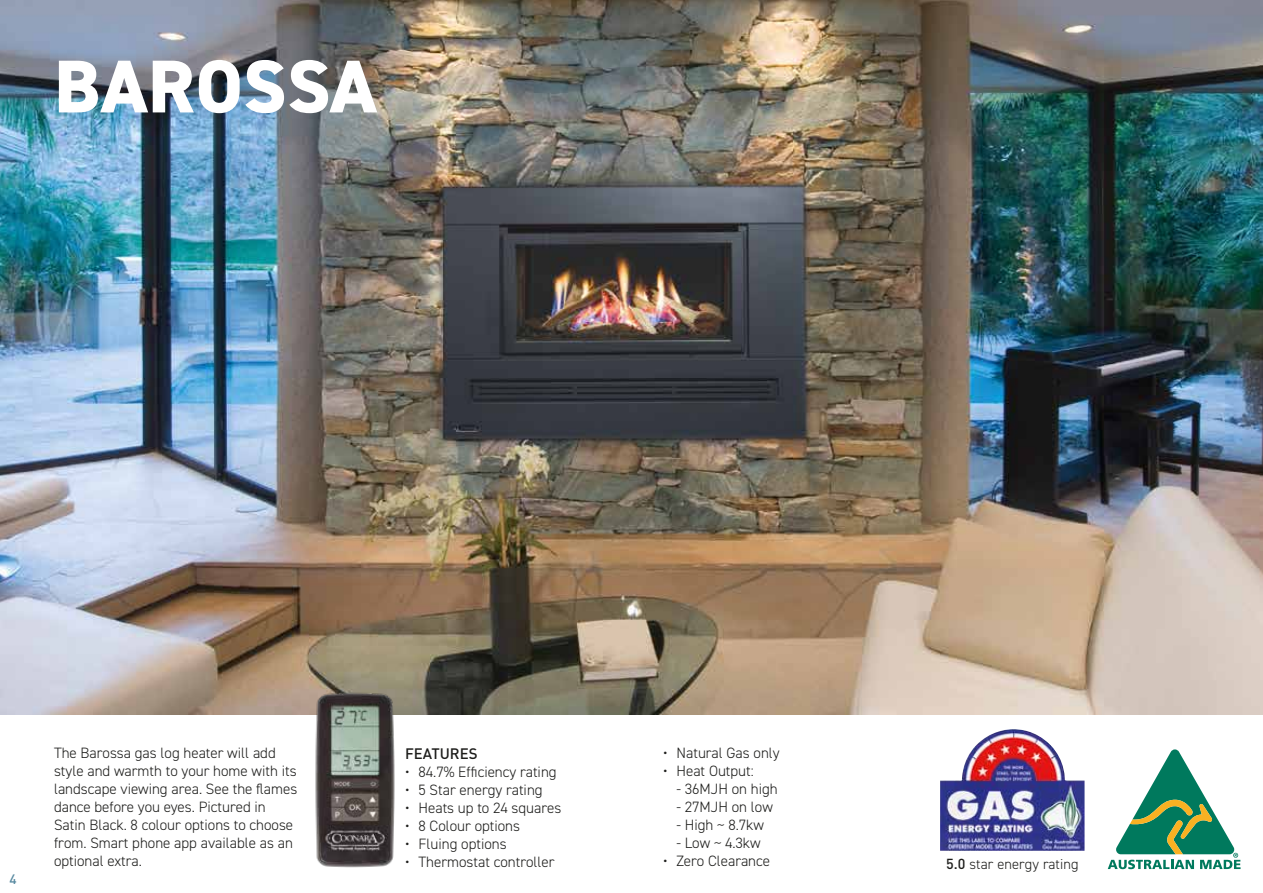
<style>
.page{position:relative;width:1263px;height:893px;background:#fff}
.page>*{position:absolute;margin:0;border:0;box-sizing:border-box;transform-origin:0 0}
.t1{font:800 75px "DIN2014";letter-spacing:.01em;color:#fff}
.t2{font:300 15px/18px "DIN2014";color:#1d1d1b}
.t3{font:500 15px "DIN";color:#1d1d1b}
.t4{font:300 14.4px "DIN2014";letter-spacing:.01em;color:#1d1d1b}
.t5{font:500 13.5px "DIN";color:#5789a0}
.s1{font-family:"DIN";font-weight:500}
</style>
<div class="page">
<img style="left:0;top:0;width:1263px;height:714px">
<img style="left:940px;top:729px;width:144px;height:122px">
<svg style="left:1107px;top:749px;width:134px;height:121px"></svg>
<img style="left:311px;top:688px;width:85px;height:180px">
<h1 class="t1" style="left:54px;top:37px;width:324px">BAROSSA</h1>
<p class="t5" style="left:9px;top:870px;width:9px">4</p>
<p class="t2" style="left:54px;top:744px;width:245px">The Barossa gas log heater will add style and warmth to your home with its landscape viewing area. See the flames dance before you eyes. Pictured in Satin Black. 8 colour options to choose from. Smart phone app available as an optional extra.</p>
<p class="t3" style="left:405px;top:744px;width:74px">FEATURES</p>
<p class="t2" style="left:405px;top:763px;width:153px">• 84.7% Efficiency rating</p>
<p class="t2" style="left:405px;top:781px;width:139px">• 5 Star energy rating</p>
<p class="t2" style="left:405px;top:799px;width:158px">• Heats up to 24 squares</p>
<p class="t2" style="left:405px;top:817px;width:117px">• 8 Colour options</p>
<p class="t2" style="left:405px;top:835px;width:103px">• Fluing options</p>
<p class="t2" style="left:405px;top:853px;width:151px">• Thermostat controller</p>
<p class="t2" style="left:663px;top:744px;width:118px">• Natural Gas only</p>
<p class="t2" style="left:663px;top:762px;width:92px">• Heat Output:</p>
<p class="t2" style="left:676px;top:780px;width:103px">- 36MJH on high</p>
<p class="t2" style="left:676px;top:798px;width:98px">- 27MJH on low</p>
<p class="t2" style="left:676px;top:816px;width:89px">- High ~ 8.7kw</p>
<p class="t2" style="left:676px;top:834px;width:86px">- Low ~ 4.3kw</p>
<p class="t2" style="left:663px;top:852px;width:109px">• Zero Clearance</p>
<p class="t4" style="left:946px;top:855px;width:134px"><span class="s1">5.0</span> star energy rating</p>
</div>
